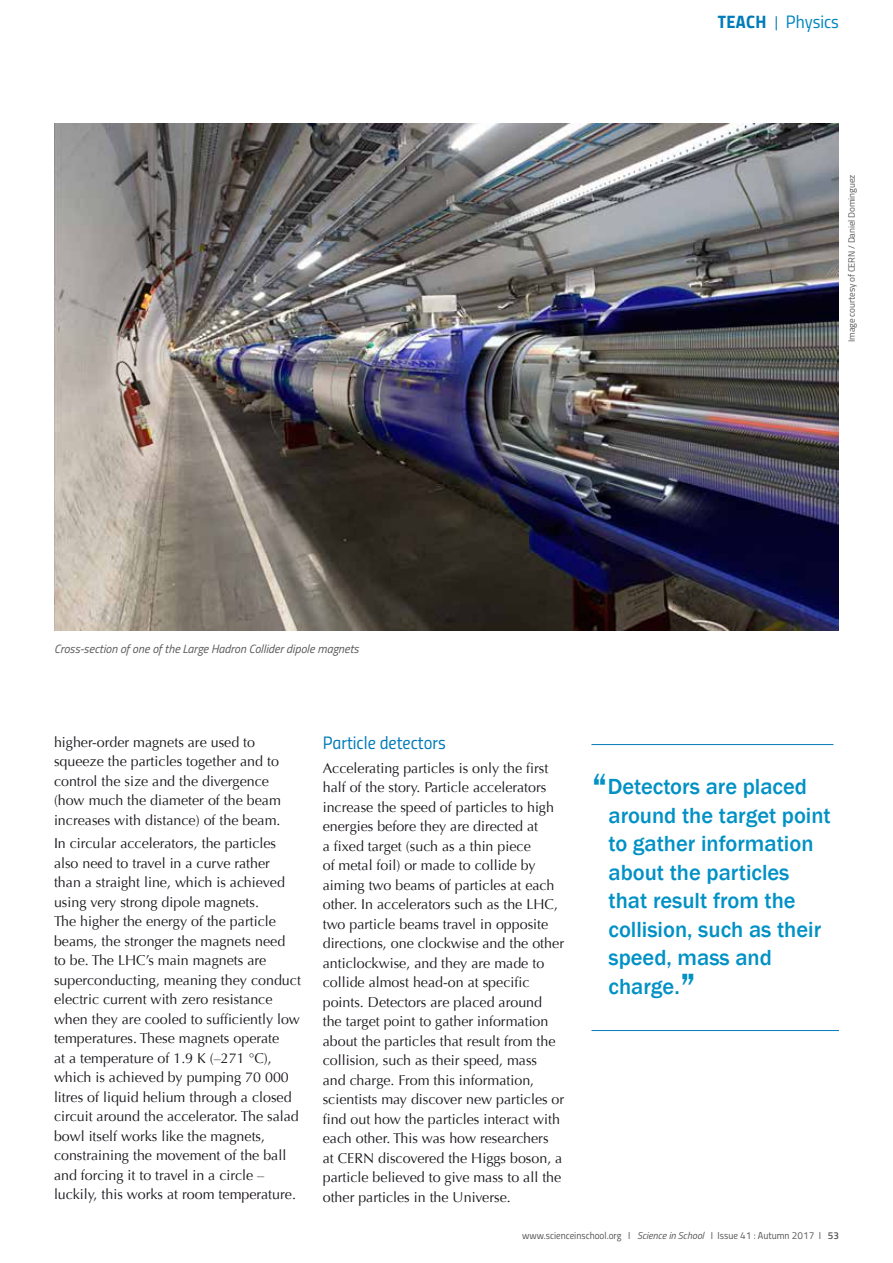
<style>
.page{position:relative;width:893px;height:1263px;background:#fff}
.page>*{position:absolute;margin:0;border:0;box-sizing:border-box;transform-origin:0 0}
.t1{font:500 22.5px/28.5px "Franklin Gothic";color:#0091c5}
.t2{font:18px "Titillium Regular Upright";color:#007bb9}
.t3{font:18px "Titillium Regular Upright";color:#0086bf}
.t4{font:14.25px/19.5px "Optima";color:#1a171c}
.t5{font:italic 12px "Titillium Web";color:#58585a}
.t6{font:10.05px "Titillium Regular Upright";color:#58585a}
.t7{font:9.15px "Titillium Web";letter-spacing:-.01em;color:#58585a}
.s1{font-family:"Titillium Bold Upright";color:#007bb9}
.s2{font-size:15px;color:#007bb9}
.s3{font-size:43.5px}
.s4{font-family:"Titillium Web";font-style:italic}
.s5{font-family:"Titillium Semibold Upright"}
</style>
<div class="page">
<img style="left:54px;top:123px;width:785px;height:508px">
<hr style="left:591px;top:744px;width:242px;height:1px;background:#007bb9">
<hr style="left:591px;top:1030px;width:248px;height:1px;background:#007bb9">
<p class="t3" style="left:718px;top:9px;width:123px"><span class="s1">TEACH</span> <span class="s2">|</span> Physics</p>
<p class="t7" style="left:844px;top:342px;width:169px;rotate:-90deg">Image courtesy of CERN / Daniel Dominguez</p>
<p class="t5" style="left:54px;top:639px;width:306px">Cross-section of one of the Large Hadron Collider dipole magnets</p>
<p class="t4" style="left:54px;top:732px;width:228px">higher-order magnets are used to squeeze the particles together and to control the size and the divergence (how much the diameter of the beam increases with distance) of the beam.</p>
<p class="t4" style="left:54px;top:834px;width:248px">In circular accelerators, the particles also need to travel in a curve rather<br>than a straight line, which is achieved using very strong dipole magnets.<br>The higher the energy of the particle beams, the stronger the magnets need<br>to be. The LHC’s main magnets are superconducting, meaning they conduct electric current with zero resistance when they are cooled to sufficiently low temperatures. These magnets operate<br>at a temperature of 1.9 K (–271 °C), which is achieved by pumping 70 000 litres of liquid helium through a closed circuit around the accelerator. The salad bowl itself works like the magnets, constraining the movement of the ball and forcing it to travel in a circle – luckily, this works at room temperature.</p>
<p class="t2" style="left:323px;top:729px;width:125px">Particle detectors</p>
<p class="t4" style="left:323px;top:758px;width:243px">Accelerating particles is only the first half of the story. Particle accelerators increase the speed of particles to high energies before they are directed at<br>a fixed target (such as a thin piece<br>of metal foil) or made to collide by aiming two beams of particles at each other. In accelerators such as the LHC, two particle beams travel in opposite directions, one clockwise and the other anticlockwise, and they are made to collide almost head-on at specific points. Detectors are placed around the target point to gather information about the particles that result from the collision, such as their speed, mass<br>and charge. From this information, scientists may discover new particles or find out how the particles interact with each other. This was how researchers<br>at CERN discovered the Higgs boson, a particle believed to give mass to all the other particles in the Universe.</p>
<h1 class="t1" style="left:608px;top:772px;width:224px;text-indent:-17px"><span class="s3">“</span>Detectors are placed around the target point to gather information about the particles that result from the collision, such as their speed, mass and charge.<span class="s3">”</span></h1>
<p class="t6" style="left:522px;top:1228px;width:318px">www.scienceinschool.org I <span class="s4">Science in School</span> I Issue 41 : Autumn 2017 I <span class="s5">53</span></p>
</div>
